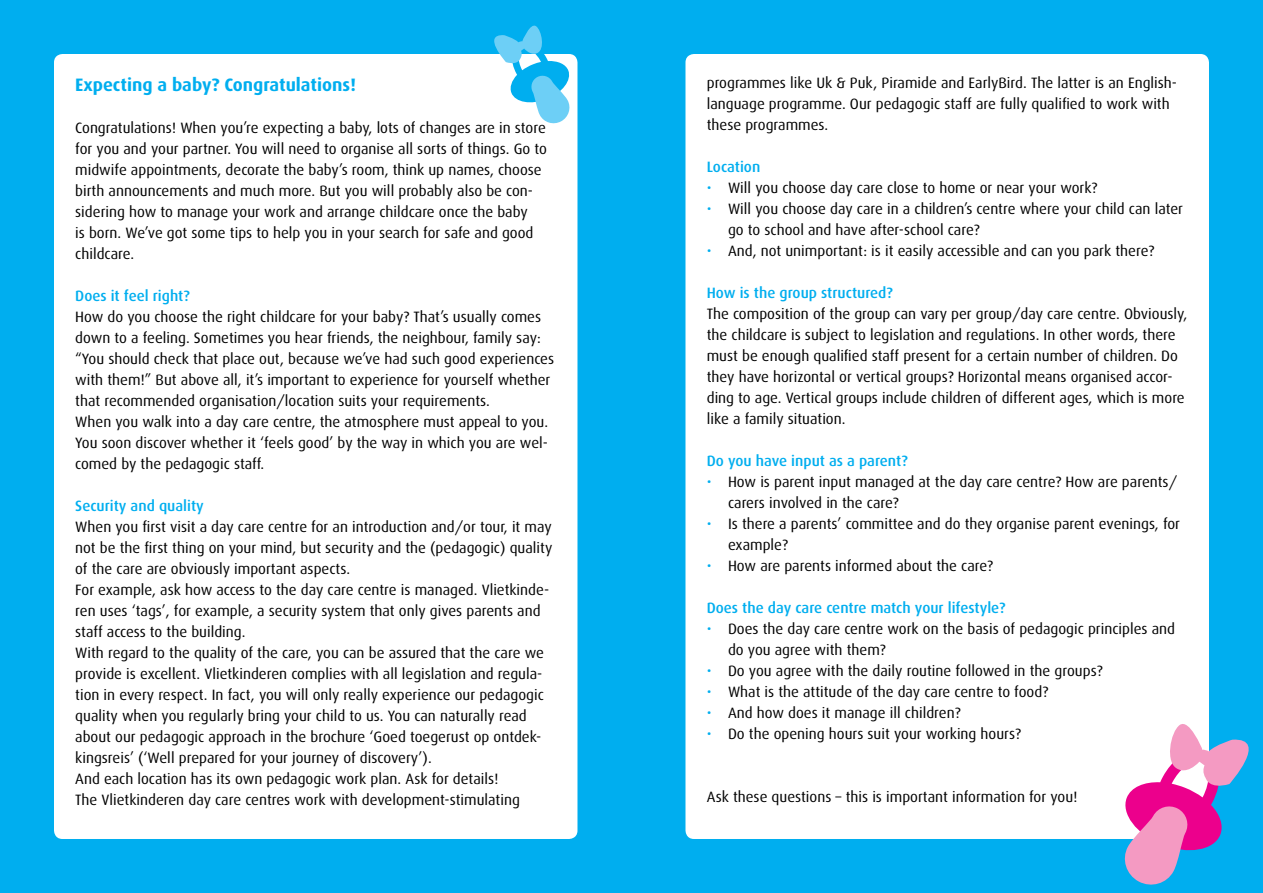
<style>
.page{position:relative;width:1263px;height:893px;background:#00aeef}
.page>*{position:absolute;margin:0;border:0;box-sizing:border-box;transform-origin:0 0}
.t1{font:700 18px "Dax";color:#00aeef}
.t2{font:15px/21px "Dax";color:#000}
.t3{font:500 15px "Dax";color:#00aeef}
.s1{color:#00aeef}
</style>
<div class="page">
<div style="left:54px;top:54px;width:523px;height:785px;background:#fff;border-radius:9px"></div>
<div style="left:685px;top:54px;width:524px;height:785px;background:#fff;border-radius:9px"></div>
<svg style="left:1124px;top:724px;width:125px;height:161px"></svg>
<svg style="left:494px;top:25px;width:78px;height:99px"></svg>
<p class="t1" style="left:75px;top:74px;width:282px">Expecting a baby? Congratulations!</p>
<p class="t2" style="left:75px;top:117px;width:473px">Congratulations! When you’re expecting a baby, lots of changes are in store for you and your partner. You will need to organise all sorts of things. Go to midwife appointments, decorate the baby’s room, think up names, choose birth announcements and much more. But you will probably also be con&shy;sidering how to manage your work and arrange childcare once the baby<br>is born. We’ve got some tips to help you in your search for safe and good childcare.</p>
<p class="t3" style="left:75px;top:287px;width:116px">Does it feel right?</p>
<p class="t2" style="left:75px;top:306px;width:480px">How do you choose the right childcare for your baby? That’s usually comes down to a feeling. Sometimes you hear friends, the neighbour, family say: “You should check that place out, because we’ve had such good experiences with them!” But above all, it’s important to experience for yourself whether that recommended organisation/location suits your requirements.<br>When you walk into a day care centre, the atmosphere must appeal to you.<br>You soon discover whether it ‘feels good’ by the way in which you are wel&shy;comed by the pedagogic staff.</p>
<p class="t3" style="left:75px;top:497px;width:130px">Security and quality</p>
<p class="t2" style="left:75px;top:516px;width:479px">When you first visit a day care centre for an introduction and/or tour, it may not be the first thing on your mind, but security and the (pedagogic) quality of the care are obviously important aspects.<br>For example, ask how access to the day care centre is managed. Vlietkinde&shy;ren uses ‘tags’, for example, a security system that only gives parents and staff access to the building.<br>With regard to the quality of the care, you can be assured that the care we provide is excellent. Vlietkinderen complies with all legislation and regula&shy;tion in every respect. In fact, you will only really experience our pedagogic quality when you regularly bring your child to us. You can naturally read about our pedagogic approach in the brochure ‘Goed toegerust op ontdek&shy;kingsreis’ (‘Well prepared for your journey of discovery’).<br>And each location has its own pedagogic work plan. Ask for details!<br>The Vlietkinderen day care centres work with development-stimulating</p>
<p class="t2" style="left:707px;top:73px;width:472px">programmes like Uk &amp; Puk, Piramide and EarlyBird. The latter is an English&shy;language programme. Our pedagogic staff are fully qualified to work with these programmes.</p>
<p class="t3" style="left:707px;top:159px;width:55px">Location</p>
<p class="t2" style="left:707px;top:178px;width:392px"><span class="s1">•</span> Will you choose day care close to home or near your work?</p>
<p class="t2" style="left:728px;top:199px;width:457px;text-indent:-21px"><span class="s1">•</span> Will you choose day care in a children’s centre where your child can later go to school and have after-school care?</p>
<p class="t2" style="left:707px;top:241px;width:449px"><span class="s1">•</span> And, not unimportant: is it easily accessible and can you park there?</p>
<p class="t3" style="left:707px;top:285px;width:188px">How is the group structured?</p>
<p class="t2" style="left:707px;top:304px;width:482px">The composition of the group can vary per group/day care centre. Obviously, the childcare is subject to legislation and regulations. In other words, there must be enough qualified staff present for a certain number of children. Do they have horizontal or vertical groups? Horizontal means organised accor&shy;ding to age. Vertical groups include children of different ages, which is more like a family situation.</p>
<p class="t3" style="left:707px;top:453px;width:202px">Do you have input as a parent?</p>
<p class="t2" style="left:728px;top:472px;width:451px;text-indent:-21px"><span class="s1">•</span> How is parent input managed at the day care centre? How are parents/ carers involved in the care?</p>
<p class="t2" style="left:728px;top:514px;width:454px;text-indent:-21px"><span class="s1">•</span> Is there a parents’ committee and do they organise parent evenings, for example?</p>
<p class="t2" style="left:707px;top:556px;width:288px"><span class="s1">•</span> How are parents informed about the care?</p>
<p class="t3" style="left:707px;top:600px;width:300px">Does the day care centre match your lifestyle?</p>
<p class="t2" style="left:728px;top:619px;width:448px;text-indent:-21px"><span class="s1">•</span> Does the day care centre work on the basis of pedagogic principles and do you agree with them?</p>
<p class="t2" style="left:707px;top:661px;width:397px"><span class="s1">•</span> Do you agree with the daily routine followed in the groups?</p>
<p class="t2" style="left:707px;top:682px;width:343px"><span class="s1">•</span> What is the attitude of the day care centre to food?</p>
<p class="t2" style="left:707px;top:703px;width:255px"><span class="s1">•</span> And how does it manage ill children?</p>
<p class="t2" style="left:707px;top:724px;width:316px"><span class="s1">•</span> Do the opening hours suit your working hours?</p>
<p class="t2" style="left:707px;top:787px;width:372px">Ask these questions – this is important information for you!</p>
</div>
